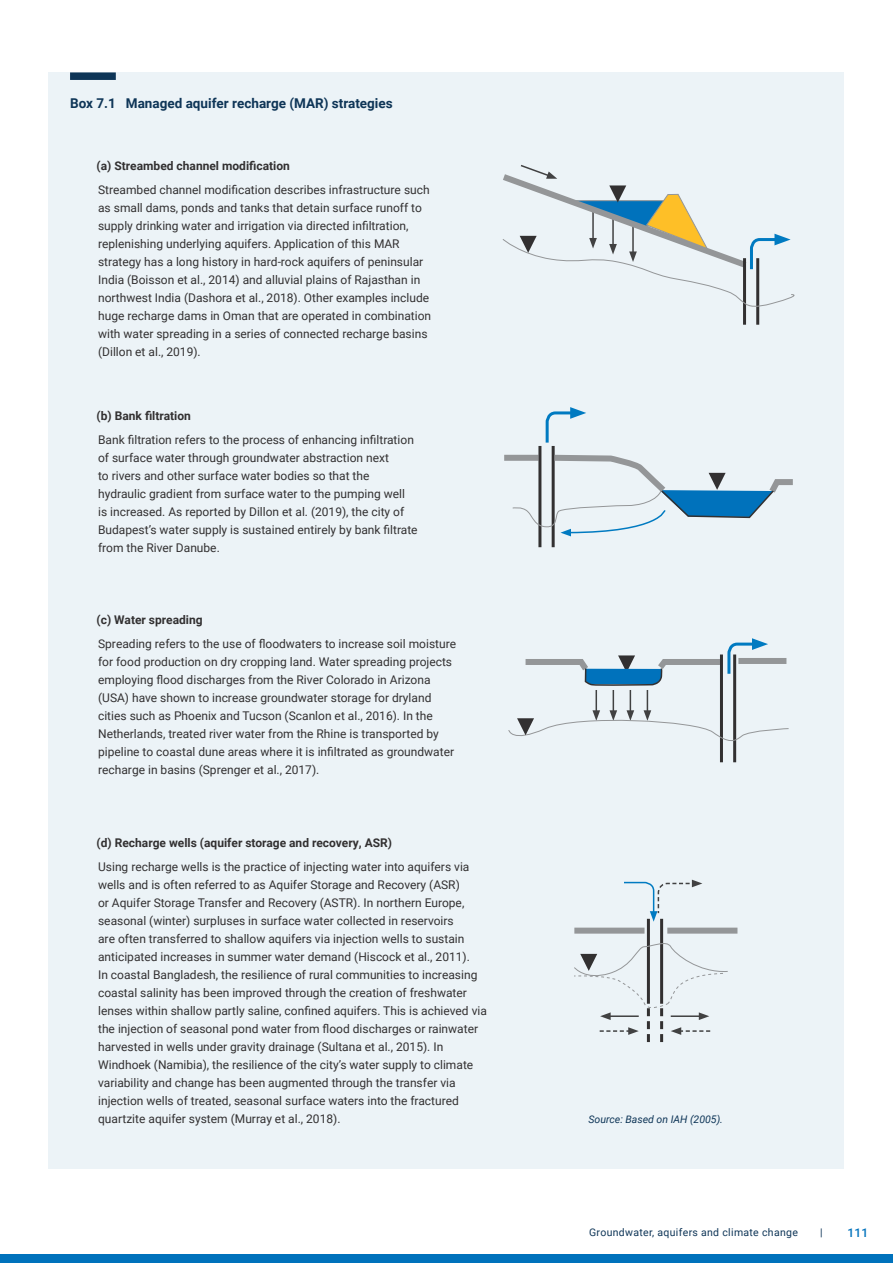
<style>
.page{position:relative;width:893px;height:1263px;background:#fff}
.page>*{position:absolute;margin:0;border:0;box-sizing:border-box;transform-origin:0 0}
.t1{font:700 13.5px "Roboto";color:#0e3557}
.t2{font:12px/18px "Roboto";color:#323031}
.t3{font:700 12px "Roboto";color:#323031}
.t4{font:500 12px "Roboto";color:#0072bc}
.t5{font:10.5px "Roboto";letter-spacing:.03em;color:#0e3557}
.t6{font:italic 10.5px "Roboto";color:#0e3557}
</style>
<div class="page">
<div style="left:0;top:1254px;width:893px;height:9px;background:#0072bc"></div>
<div style="left:49px;top:72px;width:795px;height:61px;background:#ecf3f7"></div>
<div style="left:70px;top:72px;width:46px;height:8px;background:#0e3557"></div>
<div style="left:49px;top:128px;width:795px;height:61px;background:#ecf3f7"></div>
<div style="left:49px;top:184px;width:795px;height:61px;background:#ecf3f7"></div>
<div style="left:49px;top:240px;width:795px;height:61px;background:#ecf3f7"></div>
<div style="left:49px;top:296px;width:795px;height:61px;background:#ecf3f7"></div>
<div style="left:49px;top:352px;width:795px;height:61px;background:#ecf3f7"></div>
<div style="left:49px;top:408px;width:795px;height:61px;background:#ecf3f7"></div>
<div style="left:49px;top:464px;width:795px;height:61px;background:#ecf3f7"></div>
<div style="left:49px;top:520px;width:795px;height:61px;background:#ecf3f7"></div>
<div style="left:49px;top:576px;width:795px;height:61px;background:#ecf3f7"></div>
<div style="left:49px;top:632px;width:795px;height:61px;background:#ecf3f7"></div>
<div style="left:49px;top:688px;width:795px;height:61px;background:#ecf3f7"></div>
<div style="left:49px;top:744px;width:795px;height:61px;background:#ecf3f7"></div>
<div style="left:49px;top:800px;width:795px;height:61px;background:#ecf3f7"></div>
<div style="left:49px;top:856px;width:795px;height:61px;background:#ecf3f7"></div>
<div style="left:49px;top:912px;width:795px;height:61px;background:#ecf3f7"></div>
<div style="left:49px;top:968px;width:795px;height:61px;background:#ecf3f7"></div>
<div style="left:49px;top:1024px;width:795px;height:61px;background:#ecf3f7"></div>
<div style="left:49px;top:1080px;width:795px;height:61px;background:#ecf3f7"></div>
<div style="left:49px;top:1108px;width:795px;height:61px;background:#ecf3f7"></div>
<hr style="left:743px;top:258px;width:3px;height:67px;background:#323031">
<hr style="left:756px;top:258px;width:3px;height:67px;background:#323031">
<svg style="left:502px;top:165px;width:293px;height:147px"></svg>
<svg style="left:508px;top:638px;width:281px;height:125px"></svg>
<div style="left:504px;top:455px;width:34px;height:6px;background:#949698"></div>
<hr style="left:538px;top:446px;width:3px;height:101px;background:#323031">
<hr style="left:552px;top:446px;width:3px;height:101px;background:#323031">
<svg style="left:545px;top:407px;width:41px;height:36px"></svg>
<svg style="left:512px;top:452px;width:281px;height:84px"></svg>
<div style="left:574px;top:928px;width:70px;height:6px;background:#949698"></div>
<div style="left:667px;top:928px;width:70px;height:6px;background:#949698"></div>
<hr style="left:647px;top:919px;width:3px;height:85px;background:#323031">
<hr style="left:660px;top:919px;width:3px;height:85px;background:#323031">
<svg style="left:624px;top:880px;width:78px;height:42px"></svg>
<svg style="left:574px;top:939px;width:154px;height:103px"></svg>
<p class="t1" style="left:70px;top:93px;width:324px">Box 7.1 Managed aquifer recharge (MAR) strategies</p>
<p class="t3" style="left:97px;top:158px;width:195px">(a) Streambed channel modification</p>
<p class="t2" style="left:98px;top:181px;width:335px">Streambed channel modification describes infrastructure such as small dams, ponds and tanks that detain surface runoff to supply drinking water and irrigation via directed infiltration, replenishing underlying aquifers. Application of this MAR strategy has a long history in hard-rock aquifers of peninsular India (Boisson et al., 2014) and alluvial plains of Rajasthan in northwest India (Dashora et al., 2018). Other examples include huge recharge dams in Oman that are operated in combination with water spreading in a series of connected recharge basins (Dillon et al., 2019).</p>
<p class="t3" style="left:97px;top:407px;width:96px">(b) Bank filtration</p>
<p class="t2" style="left:98px;top:430px;width:321px">Bank filtration refers to the process of enhancing infiltration of surface water through groundwater abstraction next<br>to rivers and other surface water bodies so that the hydraulic gradient from surface water to the pumping well<br>is increased. As reported by Dillon et al. (2019), the city of Budapest’s water supply is sustained entirely by bank filtrate from the River Danube.</p>
<p class="t3" style="left:97px;top:611px;width:108px">(c) Water spreading</p>
<p class="t2" style="left:98px;top:634px;width:360px">Spreading refers to the use of floodwaters to increase soil moisture for food production on dry cropping land. Water spreading projects employing flood discharges from the River Colorado in Arizona (USA) have shown to increase groundwater storage for dryland cities such as Phoenix and Tucson (Scanlon et al., 2016). In the Netherlands, treated river water from the Rhine is transported by pipeline to coastal dune areas where it is infiltrated as groundwater recharge in basins (Sprenger et al., 2017).</p>
<p class="t3" style="left:97px;top:834px;width:297px">(d) Recharge wells (aquifer storage and recovery, ASR)</p>
<p class="t2" style="left:98px;top:857px;width:390px">Using recharge wells is the practice of injecting water into aquifers via wells and is often referred to as Aquifer Storage and Recovery (ASR)<br>or Aquifer Storage Transfer and Recovery (ASTR). In northern Europe, seasonal (winter) surpluses in surface water collected in reservoirs<br>are often transferred to shallow aquifers via injection wells to sustain anticipated increases in summer water demand (Hiscock et al., 2011).<br>In coastal Bangladesh, the resilience of rural communities to increasing coastal salinity has been improved through the creation of freshwater lenses within shallow partly saline, confined aquifers. This is achieved via the injection of seasonal pond water from flood discharges or rainwater harvested in wells under gravity drainage (Sultana et al., 2015). In Windhoek (Namibia), the resilience of the city’s water supply to climate variability and change has been augmented through the transfer via injection wells of treated, seasonal surface waters into the fractured quartzite aquifer system (Murray et al., 2018).</p>
<p class="t6" style="left:588px;top:1112px;width:136px">Source: Based on IAH (2005).</p>
<p class="t5" style="left:589px;top:1225px;width:210px">Groundwater, aquifers and climate change</p>
<p class="t5" style="left:820px;top:1225px;width:4px">|</p>
<p class="t4" style="left:847px;top:1224px;width:23px">111</p>
</div>
